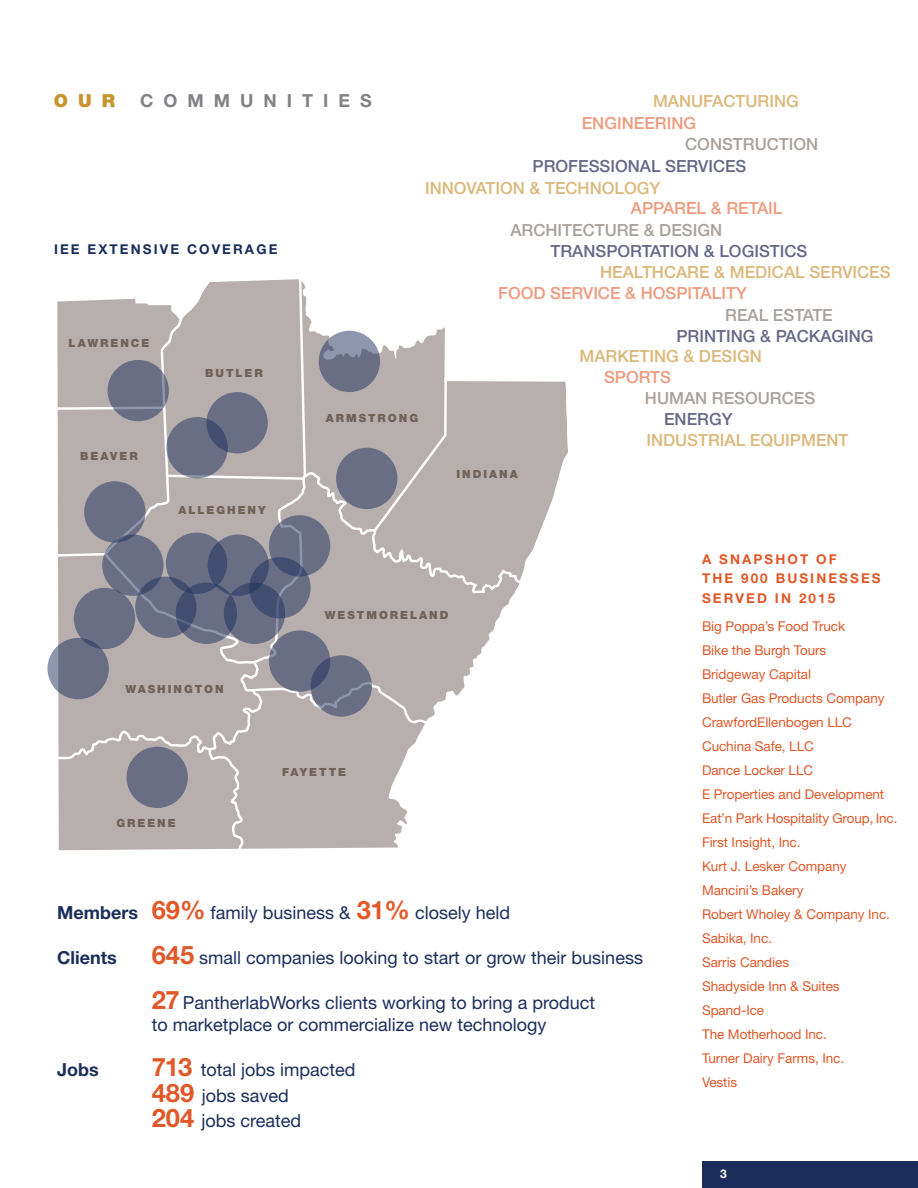
<style>
.page{position:relative;width:918px;height:1188px;background:#fff}
.page>*{position:absolute;margin:0;border:0;box-sizing:border-box;transform-origin:0 0}
.t1{font:18px/25.5px "Helvetica Neue LT Std";color:#1b2e5b}
.t2{font:700 18px "Helvetica Neue LT Std";color:#1b2e5b}
.t3{font:700 18px "Helvetica Neue LT Std";letter-spacing:.555em;color:#808285}
.t4{font:900 18px "Helvetica Neue LT Std";color:#c9942e}
.t5{font:500 16.8px "Helvetica Neue LT Std";color:#dbb87a}
.t6{font:500 16.8px "Helvetica Neue LT Std";color:#676888}
.t7{font:500 16.8px "Helvetica Neue LT Std";color:#a9a19b}
.t8{font:500 16.8px "Helvetica Neue LT Std";color:#ed9b7f}
.t9{font:13.5px/24px "Helvetica Neue LT Std";letter-spacing:-.005em;color:#e15829}
.t10{font:700 13.5px/19.5px "Helvetica Neue LT Std";letter-spacing:.155em;color:#e15829}
.t11{font:700 13.5px "Helvetica Neue LT Std";letter-spacing:.155em;color:#1b2e5b}
.t12{font:700 12px "Helvetica Neue LT Std";color:#fff}
.t13{font:900 11.25px "Helvetica Neue LT Std";letter-spacing:.175em;color:#706259}
.s1{font-weight:700}
.s2{font-weight:700;font-size:25.5px;color:#e15829}
</style>
<div class="page">
<div style="left:702px;top:1161px;width:216px;height:27px;background:#1b2e5b"></div>
<svg style="left:57px;top:381px;width:511px;height:324px"></svg>
<svg style="left:47px;top:659px;width:388px;height:192px;background:#c0b9b8"></svg>
<svg style="left:103px;top:316px;width:427px;height:350px"></svg>
<div style="left:372px;top:375px;width:76px;height:159px;background:#b7afae"></div>
<svg style="left:57px;top:279px;width:250px;height:202px;background:#bfb8b7"></svg>
<svg style="left:57px;top:552px;width:48px;height:6px"></svg>
<div style="left:166px;top:533px;width:61px;height:61px;background:#696e84;border-radius:50%"></div>
<svg style="left:208px;top:535px;width:61px;height:61px;background:#5f657e"></svg>
<svg style="left:108px;top:360px;width:61px;height:61px;background:#6c7187"></svg>
<div style="left:166px;top:417px;width:62px;height:61px;background:#696e84;border-radius:50%"></div>
<svg style="left:206px;top:392px;width:62px;height:61px;background:#646a81"></svg>
<svg style="left:84px;top:481px;width:62px;height:62px;background:#6b7085"></svg>
<svg style="left:249px;top:557px;width:62px;height:61px;background:#646a82"></svg>
<svg style="left:224px;top:583px;width:61px;height:61px;background:#5a627c"></svg>
<svg style="left:102px;top:535px;width:62px;height:61px;background:#6a7086"></svg>
<svg style="left:135px;top:577px;width:62px;height:61px;background:#666c83"></svg>
<div style="left:74px;top:588px;width:61px;height:61px;background:#696e84;border-radius:50%"></div>
<svg style="left:48px;top:638px;width:61px;height:61px;background:#6c7288"></svg>
<div style="left:269px;top:630px;width:61px;height:62px;background:#696e84;border-radius:50%"></div>
<svg style="left:311px;top:655px;width:61px;height:62px;background:#676d84"></svg>
<svg style="left:319px;top:331px;width:61px;height:61px;background:#757b91"></svg>
<div style="left:336px;top:448px;width:61px;height:61px;background:#696e84;border-radius:50%"></div>
<div style="left:127px;top:747px;width:61px;height:61px;background:#696e84;border-radius:50%"></div>
<svg style="left:269px;top:515px;width:61px;height:62px;background:#666c83"></svg>
<svg style="left:176px;top:583px;width:61px;height:61px;background:#5a627c"></svg>
<h1 class="t4" style="left:54px;top:90px;width:63px">OUR</h1>
<h1 class="t3" style="left:140px;top:90px;width:233px">COMMUNITIES</h1>
<p class="t11" style="left:54px;top:241px;width:225px">IEE EXTENSIVE COVERAGE</p>
<p class="t13" style="left:69px;top:336px;width:82px">LAWRENCE</p>
<p class="t13" style="left:80px;top:449px;width:59px">BEAVER</p>
<p class="t13" style="left:205px;top:366px;width:59px">BUTLER</p>
<p class="t13" style="left:326px;top:411px;width:94px">ARMSTRONG</p>
<p class="t5" style="left:653px;top:91px;width:147px">MANUFACTURING</p>
<p class="t8" style="left:582px;top:113px;width:116px">ENGINEERING</p>
<p class="t7" style="left:685px;top:134px;width:135px">CONSTRUCTION</p>
<p class="t6" style="left:533px;top:156px;width:215px">PROFESSIONAL SERVICES</p>
<p class="t5" style="left:425px;top:178px;width:237px">INNOVATION &amp; TECHNOLOGY</p>
<p class="t8" style="left:631px;top:198px;width:153px">APPAREL &amp; RETAIL</p>
<p class="t7" style="left:510px;top:220px;width:213px">ARCHITECTURE &amp; DESIGN</p>
<p class="t6" style="left:551px;top:241px;width:258px">TRANSPORTATION &amp; LOGISTICS</p>
<p class="t5" style="left:600px;top:262px;width:292px">HEALTHCARE &amp; MEDICAL SERVICES</p>
<p class="t8" style="left:498px;top:283px;width:250px">FOOD SERVICE &amp; HOSPITALITY</p>
<p class="t7" style="left:725px;top:305px;width:109px">REAL ESTATE</p>
<p class="t6" style="left:676px;top:326px;width:199px">PRINTING &amp; PACKAGING</p>
<p class="t5" style="left:580px;top:346px;width:184px">MARKETING &amp; DESIGN</p>
<p class="t8" style="left:604px;top:367px;width:69px">SPORTS</p>
<p class="t7" style="left:645px;top:388px;width:172px">HUMAN RESOURCES</p>
<p class="t6" style="left:664px;top:409px;width:70px">ENERGY</p>
<p class="t13" style="left:456px;top:468px;width:63px">INDIANA</p>
<p class="t5" style="left:646px;top:430px;width:204px">INDUSTRIAL EQUIPMENT</p>
<p class="t13" style="left:178px;top:504px;width:89px">ALLEGHENY</p>
<p class="t13" style="left:126px;top:682px;width:100px">WASHINGTON</p>
<p class="t13" style="left:116px;top:817px;width:61px">GREENE</p>
<p class="t13" style="left:325px;top:608px;width:125px">WESTMORELAND</p>
<p class="t13" style="left:282px;top:765px;width:65px">FAYETTE</p>
<h1 class="t1" style="left:57px;top:900px;width:454px"><span class="s1">Members</span> <span class="s2">69%</span> family business &amp; <span class="s2">31%</span> closely held</h1>
<h1 class="t2" style="left:57px;top:946px;width:61px">Clients</h1>
<h1 class="t1" style="left:152px;top:945px;width:493px"><span class="s2">645</span> small companies looking to start or grow their business</h1>
<h1 class="t1" style="left:152px;top:991px;width:445px;line-height:22.5px"><span class="s2">27</span> PantherlabWorks clients working to bring a product to marketplace or commercialize new technology</h1>
<h1 class="t2" style="left:57px;top:1059px;width:43px">Jobs</h1>
<h1 class="t1" style="left:152px;top:1057px;width:205px"><span class="s2">713</span> total jobs impacted<br><span class="s2">489</span> jobs saved<br><span class="s2">204</span> jobs created</h1>
<p class="t10" style="left:702px;top:549px;width:180px">A SNAPSHOT OF<br>THE 900 BUSINESSES<br>SERVED IN 2015</p>
<p class="t9" style="left:702px;top:614px;width:197px">Big Poppa’s Food Truck<br>Bike the Burgh Tours<br>Bridgeway Capital<br>Butler Gas Products Company<br>CrawfordEllenbogen LLC<br>Cuchina Safe, LLC<br>Dance Locker LLC<br>E Properties and Development<br>Eat’n Park Hospitality Group, Inc.<br>First Insight, Inc.<br>Kurt J. Lesker Company<br>Mancini’s Bakery<br>Robert Wholey &amp; Company Inc.<br>Sabika, Inc.<br>Sarris Candies<br>Shadyside Inn &amp; Suites<br>Spand-Ice<br>The Motherhood Inc.<br>Turner Dairy Farms, Inc.<br>Vestis</p>
<p class="t12" style="left:720px;top:1166px;width:8px">3</p>
</div>
